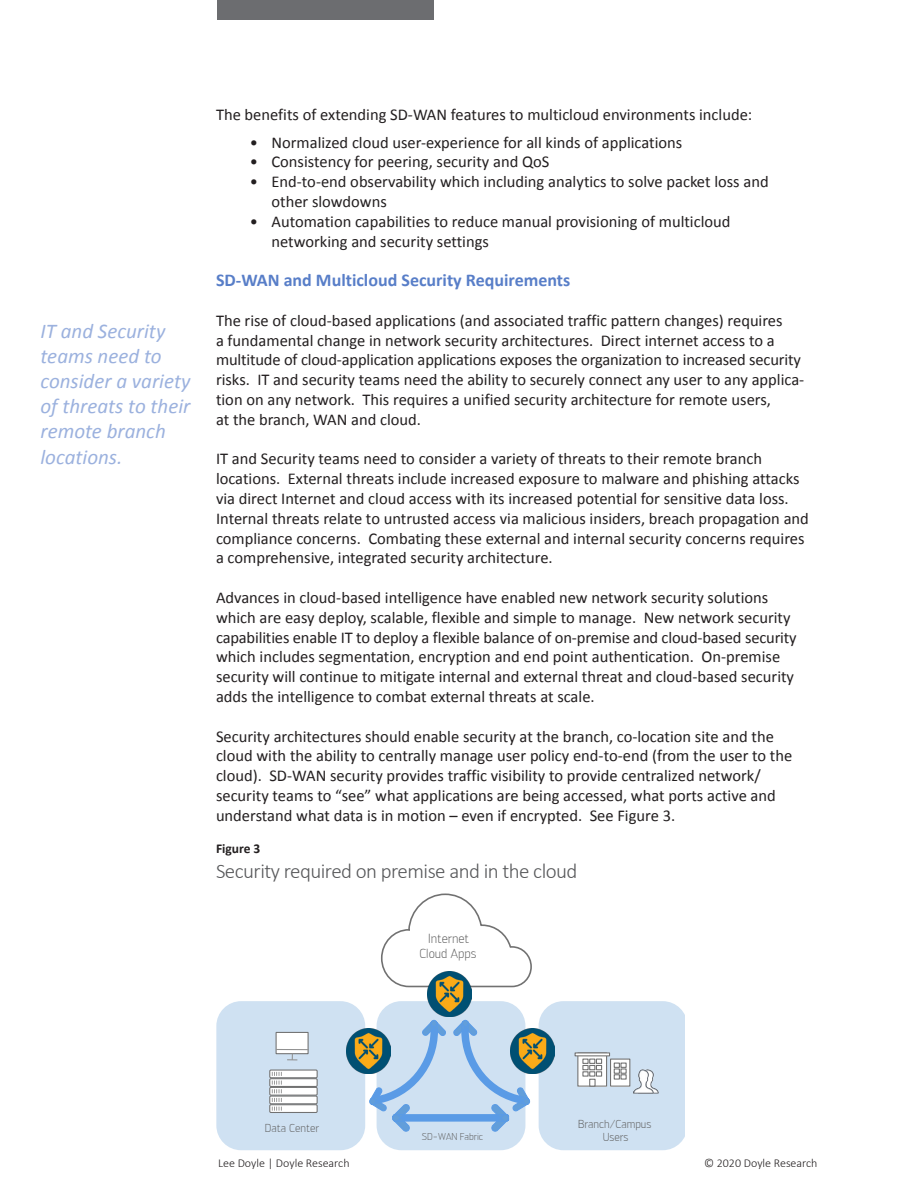
<style>
.page{position:relative;width:918px;height:1188px;background:#fff}
.page>*{position:absolute;margin:0;border:0;box-sizing:border-box;transform-origin:0 0}
.t1{font:italic 21px/25.2px "Calibri";color:#9bb1de}
.Figure_Title{font:300 21px "Calibri";letter-spacing:-.025em;color:#57585a}
.t2{font:700 18px "Calibri";color:#587ec8}
.bullets{font:16.5px/19.8px "Calibri";color:#231f20}
.Figure{font:700 13.5px "Calibri";color:#231f20}
.t3{font:12.9px/15px "Engel Lightltd";color:#5e5e5e;text-align:center}
.t4{font:300 12px "Calibri";color:#231f20}
.t5{font:11.25px/12.9px "Engel Lightltd";color:#5e5e5e;text-align:center}
.t6{font:9.6px "Engel Lightltd";color:#5e5e5e}
.s1{font-family:"Cisco Sans TT Light";color:#717171}
.s2{font-family:"MS P Gothic";color:#717171}
</style>
<div class="page">
<div style="left:216px;top:1001px;width:149px;height:149px;background:#cfe1f2;border-radius:25px"></div>
<svg style="left:381px;top:893px;width:151px;height:95px"></svg>
<svg style="left:269px;top:1069px;width:49px;height:44px;background:#d4d5d6"></svg>
<img style="left:428px;top:972px;width:44px;height:26px">
<svg style="left:343px;top:998px;width:342px;height:152px;background:#c5d8e9"></svg>
<div style="left:620px;top:1074px;width:7px;height:6px;border:1px solid #717171"></div>
<div style="left:276px;top:1032px;width:32px;height:22px;background:#fff"></div>
<div style="left:276px;top:1032px;width:33px;height:22px;border:1px solid #717171"></div>
<svg style="left:287px;top:1053px;width:10px;height:7px"></svg>
<hr style="left:276px;top:1049px;width:33px;height:1px;background:#909090">
<img style="left:347px;top:1029px;width:44px;height:44px">
<img style="left:654px;top:1069px;width:4px;height:24px">
<img style="left:634px;top:1069px;width:20px;height:24px">
<div style="left:217px;top:0;width:216px;height:19px;background:#6c6d70"></div>
<p class="t1" style="left:40px;top:317px;width:151px">IT and Security teams need to consider a variety of threats to their remote branch locations.</p>
<p class="bullets" style="left:216px;top:105px;width:538px">The benefits of extending SD-WAN features to multicloud environments include:</p>
<p class="bullets" style="left:250px;top:132px;width:434px">• Normalized cloud user-experience for all kinds of applications</p>
<p class="bullets" style="left:250px;top:152px;width:301px">• Consistency for peering, security and QoS</p>
<p class="bullets" style="left:271px;top:172px;width:499px;text-indent:-22px">• End-to-end observability which including analytics to solve packet loss and other slowdowns</p>
<p class="bullets" style="left:271px;top:212px;width:461px;text-indent:-22px">• Automation capabilities to reduce manual provisioning of multicloud networking and security settings</p>
<p class="t2" style="left:216px;top:269px;width:356px">SD-WAN and Multicloud Security Requirements</p>
<p class="bullets" style="left:216px;top:311px;width:590px">The rise of cloud-based applications (and associated traffic pattern changes) requires<br>a fundamental change in network security architectures. Direct internet access to a multitude of cloud-application applications exposes the organization to increased security risks. IT and security teams need the ability to securely connect any user to any applica&shy;tion on any network. This requires a unified security architecture for remote users,<br>at the branch, WAN and cloud.</p>
<p class="bullets" style="left:216px;top:449px;width:594px">IT and Security teams need to consider a variety of threats to their remote branch locations. External threats include increased exposure to malware and phishing attacks via direct Internet and cloud access with its increased potential for sensitive data loss.<br>Internal threats relate to untrusted access via malicious insiders, breach propagation and compliance concerns. Combating these external and internal security concerns requires a comprehensive, integrated security architecture.</p>
<p class="bullets" style="left:216px;top:588px;width:582px">Advances in cloud-based intelligence have enabled new network security solutions which are easy deploy, scalable, flexible and simple to manage. New network security capabilities enable IT to deploy a flexible balance of on-premise and cloud-based security which includes segmentation, encryption and end point authentication. On-premise security will continue to mitigate internal and external threat and cloud-based security adds the intelligence to combat external threats at scale.</p>
<p class="bullets" style="left:216px;top:726px;width:578px">Security architectures should enable security at the branch, co-location site and the cloud with the ability to centrally manage user policy end-to-end (from the user to the cloud). SD-WAN security provides traffic visibility to provide centralized network/ security teams to “see” what applications are being accessed, what ports active and understand what data is in motion – even if encrypted. See Figure 3.</p>
<p class="Figure" style="left:216px;top:840px;width:46px">Figure 3</p>
<p class="Figure_Title" style="left:216px;top:858px;width:363px">Security required on premise and in the cloud</p>
<p class="t3" style="left:420px;top:932px;width:58px">Internet<br>Cloud Apps</p>
<p class="t5" style="left:265px;top:1123px;width:56px">Data Center</p>
<p class="t6" style="left:422px;top:1133px;width:63px">SD<span class="s1">-</span>WAN Fabric</p>
<p class="t5" style="left:578px;top:1119px;width:75px">Branch<span class="s2">/</span>Campus<br>Users</p>
<p class="t4" style="left:218px;top:1155px;width:133px">Lee Doyle | Doyle Research</p>
<p class="t4" style="left:704px;top:1155px;width:115px">© 2020 Doyle Research</p>
</div>
